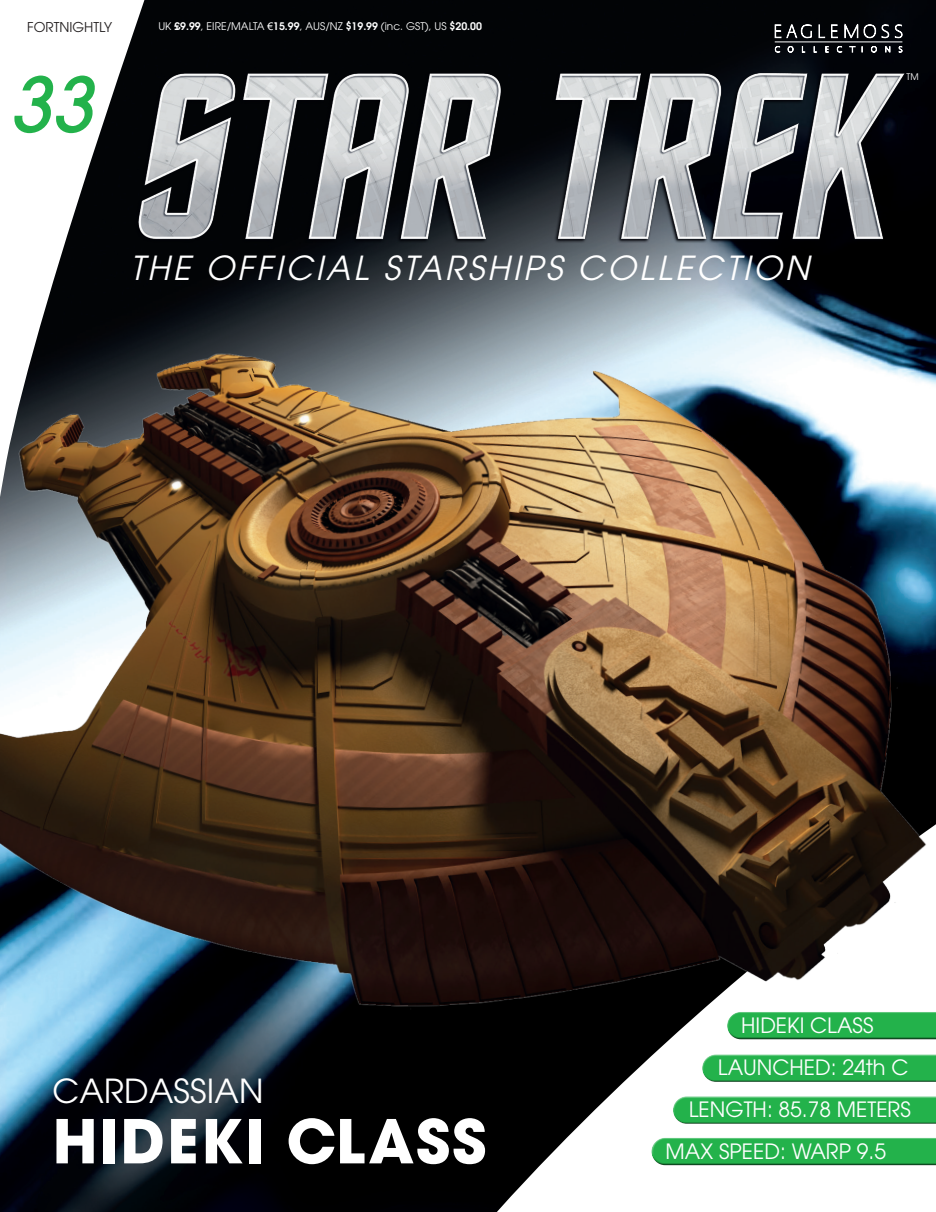
<style>
.page{position:relative;width:936px;height:1212px;background:#fff}
.page>*{position:absolute;margin:0;border:0;box-sizing:border-box;transform-origin:0 0}
.t1{font:italic 500 75px "Avant Garde LT";color:#23b24b}
.t2{font:700 60px "Avant Garde";letter-spacing:.03em;color:#fff}
.t3{font:italic 33px "Avant Garde LT";letter-spacing:.09em;color:#fff}
.t4{font:33px "Avant Garde";letter-spacing:.005em;color:#fff}
.t5{font:21px "Avant Garde";color:#fff}
.t6{font:13.5px "Avant Garde";color:#231f20}
.t7{font:10.5px "Avant Garde";color:#fff}
.t8{font:9px "Avant Garde";color:#fff}
.s1{font-weight:600}
.s2{font-family:"Arial"}
</style>
<div class="page">
<img style="left:0;top:0;width:935px;height:1212px">
<svg style="left:88px;top:1037px;width:847px;height:175px;fill:#000006"></svg>
<svg style="left:0;top:0;width:178px;height:323px"></svg>
<div style="left:726px;top:1016px;width:209px;height:24px;background:#231f20;opacity:.75"></div>
<div style="left:701px;top:1052px;width:234px;height:23px;background:#fff;opacity:.75"></div>
<div style="left:701px;top:1058px;width:234px;height:25px;background:#231f20;opacity:.75"></div>
<div style="left:672px;top:1094px;width:263px;height:22px;background:#fff;opacity:.75"></div>
<div style="left:672px;top:1100px;width:263px;height:25px;background:#231f20;opacity:.75"></div>
<div style="left:651px;top:1135px;width:284px;height:23px;background:#fff;opacity:.75"></div>
<div style="left:651px;top:1142px;width:284px;height:24px;background:#231f20;opacity:.75"></div>
<svg style="left:774px;top:22px;width:37px;height:16px"></svg>
<svg style="left:818px;top:24px;width:19px;height:14px"></svg>
<svg style="left:844px;top:23px;width:58px;height:16px"></svg>
<svg style="left:774px;top:46px;width:6px;height:3px"></svg>
<svg style="left:787px;top:46px;width:7px;height:3px"></svg>
<svg style="left:801px;top:46px;width:4px;height:3px"></svg>
<svg style="left:813px;top:46px;width:4px;height:3px"></svg>
<svg style="left:824px;top:46px;width:5px;height:3px"></svg>
<svg style="left:836px;top:46px;width:6px;height:3px"></svg>
<svg style="left:848px;top:46px;width:15px;height:3px"></svg>
<svg style="left:870px;top:46px;width:7px;height:3px"></svg>
<svg style="left:884px;top:46px;width:6px;height:3px"></svg>
<svg style="left:898px;top:46px;width:4px;height:3px"></svg>
<hr style="left:774px;top:42px;width:128px;height:1px;background:#fff">
<img style="left:123px;top:49px;width:792px;height:250px">
<img style="left:0;top:323px;width:935px;height:714px">
<p class="t6" style="left:27px;top:19px;width:87px">FORTNIGHTLY</p>
<p class="t7" style="left:158px;top:20px;width:325px">UK <span class="s1">£9.99</span>, EIRE/MALTA <span class="s2">€</span><span class="s1">15.99</span>, AUS/NZ <span class="s1">$19.99</span> (inc. GST), US <span class="s1">$20.00</span></p>
<h1 class="t1" style="left:10px;top:58px;width:85px">33</h1>
<h3 class="t3" style="left:130px;top:249px;width:680px">THE OFFICIAL STARSHIPS COLLECTION</h3>
<p class="t8" style="left:906px;top:72px;width:14px">TM</p>
<h3 class="t4" style="left:52px;top:1072px;width:212px">CARDASSIAN</h3>
<h2 class="t2" style="left:52px;top:1102px;width:435px">HIDEKI CLASS</h2>
<p class="t5" style="left:741px;top:1013px;width:134px">HIDEKI CLASS</p>
<p class="t5" style="left:718px;top:1055px;width:192px">LAUNCHED: 24th C</p>
<p class="t5" style="left:688px;top:1097px;width:223px">LENGTH: 85.78 METERS</p>
<p class="t5" style="left:665px;top:1139px;width:222px">MAX SPEED: WARP 9.5</p>
</div>
